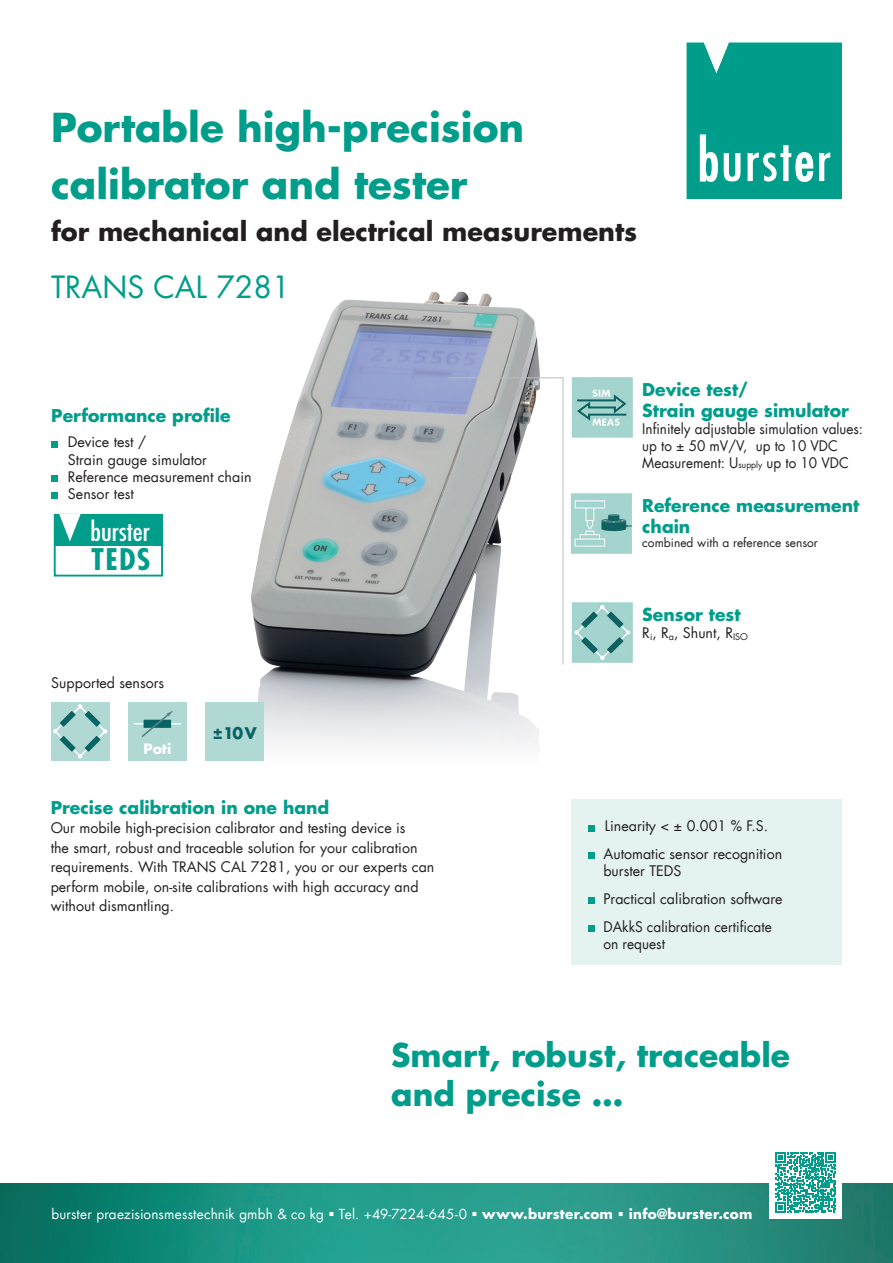
<style>
.page{position:relative;width:893px;height:1263px;background:#fff}
.page>*{position:absolute;margin:0;border:0;box-sizing:border-box;transform-origin:0 0}
._01_Headline_groß{font:700 39px "Futura LT";color:#009d8b}
._03_Headline_Produkt{font:700 31.5px "Futura LT";color:#009d8b}
._03_Headline_Produkt-2{font:30px "Futura LT";color:#009d8b}
.t1{font:700 condensed 28.95px "Futura LT";color:#009d8b;scale:1.08 1}
.t2{font:condensed 25.95px "Futura LT";color:#fff;scale:1.06 1}
._02_Headline_kleiner{font:700 25.5px "Futura LT";color:#231f20}
._04_Titel_Grundtext{font:700 17.25px "Futura LT";color:#009d8b}
.Aufzählungen{font:700 17.25px "Futura LT";color:#009d8b}
.t3{font:700 15.6px "Futura LT";color:#086364}
.Aufzählungen-2{font:14.25px/19.5px "Futura LT";color:#231f20}
.Aufzählungen-3{font:14.25px/17.1px "Futura LT";color:#231f20;scale:.95 1}
.Aufzählungen-4{font:14.25px/17.1px "Futura LT";color:#231f20;scale:.96 1}
.t4{font:700 13.95px "Futura LT";color:#fff}
._09_Adresszeile{font:13.5px "Futura LT";letter-spacing:.01em;color:#fff}
.t5{font:12px "Futura LT";color:#231f20}
.s1{font-size:9px}
.s2{font-weight:700}
</style>
<div class="page">
<svg style="left:687px;top:43px;width:155px;height:156px;background:#18a696"></svg>
<img style="left:0;top:1184px;width:893px;height:79px">
<img style="left:251px;top:291px;width:303px;height:455px">
<div style="left:55px;top:515px;width:107px;height:30px;background:#009d8b"></div>
<div style="left:54px;top:514px;width:109px;height:62px;border:2px solid #009d8b"></div>
<svg style="left:59px;top:514px;width:22px;height:27px"></svg>
<hr style="left:447px;top:377px;width:116px;height:1px;background:#bcbdc0">
<hr style="left:563px;top:377px;width:1px;height:288px;background:#bcbdc0">
<img style="left:570px;top:377px;width:63px;height:286px">
<div style="left:51px;top:441px;width:7px;height:6px;background:#009d8b"></div>
<div style="left:51px;top:475px;width:7px;height:7px;background:#009d8b"></div>
<div style="left:51px;top:492px;width:7px;height:7px;background:#009d8b"></div>
<div style="left:770px;top:1146px;width:72px;height:73px;background:#fff"></div>
<svg style="left:775px;top:1152px;width:61px;height:61px"></svg>
<div style="left:51px;top:702px;width:59px;height:59px;background:#b1d9d4"></div>
<svg style="left:53px;top:704px;width:54px;height:54px"></svg>
<div style="left:128px;top:702px;width:59px;height:59px;background:#b1d9d4"></div>
<hr style="left:134px;top:723px;width:47px;height:1px;background:#fff">
<svg style="left:140px;top:711px;width:33px;height:26px"></svg>
<div style="left:205px;top:702px;width:59px;height:59px;background:#b1d9d4"></div>
<div style="left:571px;top:799px;width:271px;height:166px;background:#e4f2f0"></div>
<svg style="left:588px;top:825px;width:6px;height:6px"></svg>
<svg style="left:588px;top:853px;width:6px;height:6px"></svg>
<div style="left:588px;top:897px;width:6px;height:7px;background:#009d8b"></div>
<div style="left:588px;top:925px;width:6px;height:7px;background:#009d8b"></div>
<p class="_01_Headline_groß" style="left:51px;top:102px;width:475px">Portable high-precision</p>
<p class="_01_Headline_groß" style="left:51px;top:158px;width:418px">calibrator and tester</p>
<p class="_02_Headline_kleiner" style="left:51px;top:215px;width:588px">for mechanical and electrical measurements</p>
<p class="_03_Headline_Produkt-2" style="left:51px;top:268px;width:241px">TRANS CAL 7281</p>
<p class="_04_Titel_Grundtext" style="left:51px;top:404px;width:181px">Performance profile</p>
<p class="Aufzählungen-2" style="left:68px;top:433px;width:80px">Device test /</p>
<p class="Aufzählungen-2" style="left:68px;top:450px;width:141px">Strain gauge simulator</p>
<p class="Aufzählungen-2" style="left:68px;top:467px;width:185px">Reference measurement chain</p>
<p class="Aufzählungen-2" style="left:68px;top:484px;width:68px">Sensor test</p>
<p class="t2" style="left:91px;top:516px;width:58px">burster</p>
<p class="t1" style="left:91px;top:542px;width:56px">TEDS</p>
<p class="Aufzählungen-2" style="left:51px;top:673px;width:114px">Supported sensors</p>
<p class="t4" style="left:143px;top:739px;width:29px">Poti</p>
<p class="t3" style="left:212px;top:722px;width:46px">±10V</p>
<p class="Aufzählungen" style="left:51px;top:796px;width:280px">Precise calibration in one hand</p>
<p class="Aufzählungen-2" style="left:51px;top:818px;width:385px">Our mobile high-precision calibrator and testing device is<br>the smart, robust and traceable solution for your calibration requirements. With TRANS CAL 7281, you or our experts can perform mobile, on-site calibrations with high accuracy and without dismantling.</p>
<p class="_04_Titel_Grundtext" style="left:642px;top:378px;width:108px">Device test/</p>
<p class="_04_Titel_Grundtext" style="left:642px;top:399px;width:208px">Strain gauge simulator</p>
<p class="Aufzählungen-3" style="left:642px;top:420px;width:234px">Infinitely adjustable simulation values: up to ± 50 mV/V, up to 10 VDC</p>
<p class="Aufzählungen-3" style="left:642px;top:454px;width:219px">Measurement: U<span class="s1">supply</span> up to 10 VDC</p>
<p class="_04_Titel_Grundtext" style="left:642px;top:494px;width:219px">Reference measurement</p>
<p class="_04_Titel_Grundtext" style="left:642px;top:515px;width:50px">chain</p>
<p class="t5" style="left:642px;top:535px;width:177px">combined with a reference sensor</p>
<p class="_04_Titel_Grundtext" style="left:642px;top:603px;width:100px">Sensor test</p>
<p class="Aufzählungen-2" style="left:642px;top:624px;width:107px">R<sub>i</sub>, R<sub>a</sub>, Shunt, R<sub>ISO</sub></p>
<p class="Aufzählungen-2" style="left:605px;top:816px;width:165px">Linearity &lt; ± 0.001 % F.S.</p>
<p class="Aufzählungen-2" style="left:603px;top:845px;width:180px;line-height:17.1px">Automatic sensor recognition burster TEDS</p>
<p class="Aufzählungen-2" style="left:603px;top:889px;width:181px">Practical calibration software</p>
<p class="Aufzählungen-4" style="left:603px;top:918px;width:177px">DAkkS calibration certificate on request</p>
<p class="_03_Headline_Produkt" style="left:391px;top:1034px;width:400px">Smart, robust, traceable</p>
<p class="_03_Headline_Produkt" style="left:391px;top:1073px;width:233px">and precise …</p>
<p class="_09_Adresszeile" style="left:51px;top:1205px;width:702px">burster praezisionsmesstechnik gmbh &amp; co kg ▪ Tel. +49-7224-645-0 ▪ <span class="s2">www.burster.com</span> ▪ <span class="s2">info@burster.com</span></p>
</div>
